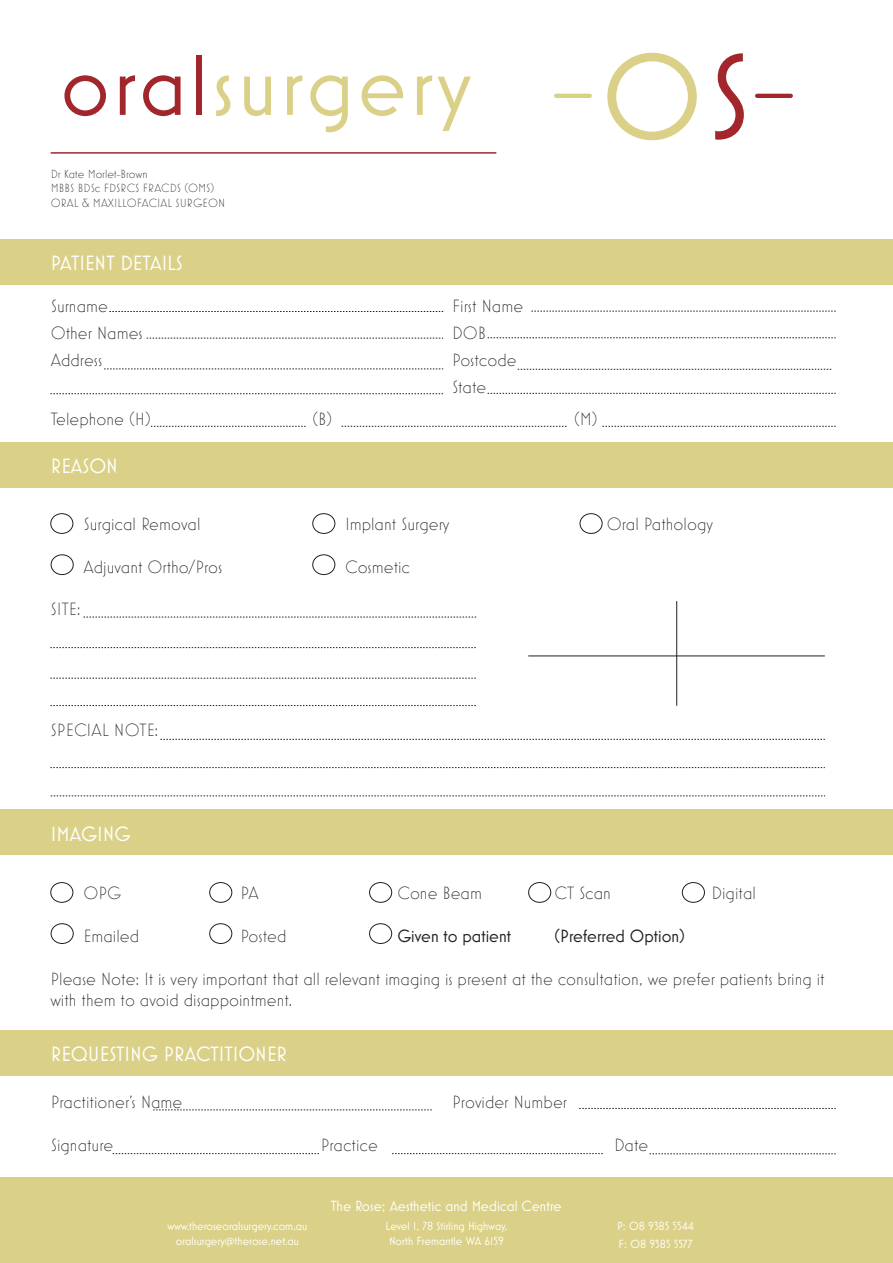
<style>
.page{position:relative;width:893px;height:1263px;background:#fff}
.page>*{position:absolute;margin:0;border:0;box-sizing:border-box;transform-origin:0 0}
.t1{font:21px "Mostra Nuova";color:#fff}
.t2{font:300 18px/27px "Mostra Nuova";color:#231f20}
.t3{font:18px "Mostra Nuova";color:#231f20}
.t4{font:15px "Mostra Nuova";color:#fff}
.t5{font:12px/14.4px "Mostra Nuova";color:#fff;text-align:center}
.t6{font:300 12px/14.4px "Mostra Nuova";color:#231f20}
</style>
<div class="page">
<svg style="left:64px;top:75px;width:42px;height:41px"></svg>
<svg style="left:120px;top:75px;width:15px;height:40px"></svg>
<svg style="left:143px;top:75px;width:38px;height:41px"></svg>
<div style="left:197px;top:55px;width:5px;height:60px;background:#a2272d"></div>
<svg style="left:216px;top:75px;width:14px;height:41px"></svg>
<svg style="left:244px;top:77px;width:27px;height:39px"></svg>
<svg style="left:287px;top:75px;width:15px;height:40px"></svg>
<svg style="left:310px;top:75px;width:38px;height:57px"></svg>
<svg style="left:362px;top:75px;width:41px;height:41px"></svg>
<svg style="left:417px;top:75px;width:15px;height:40px"></svg>
<svg style="left:438px;top:77px;width:33px;height:54px"></svg>
<svg style="left:607px;top:53px;width:90px;height:87px"></svg>
<svg style="left:715px;top:53px;width:29px;height:87px"></svg>
<hr style="left:554px;top:94px;width:38px;height:4px;background:#dbd087;border-radius:2px">
<hr style="left:755px;top:94px;width:38px;height:4px;background:#a2272d;border-radius:2px">
<hr style="left:51px;top:152px;width:445px;height:2px;background:#a2272d">
<div style="left:0;top:239px;width:893px;height:46px;background:#dbd087"></div>
<div style="left:0;top:442px;width:893px;height:46px;background:#dbd087"></div>
<div style="left:0;top:809px;width:893px;height:46px;background:#dbd087"></div>
<div style="left:0;top:1178px;width:893px;height:85px;background:#dbd087"></div>
<div style="left:0;top:1030px;width:893px;height:45px;background:#dbd087"></div>
<svg style="left:151px;top:426px;width:155px;height:1px"></svg>
<svg style="left:342px;top:426px;width:224px;height:1px"></svg>
<svg style="left:602px;top:426px;width:234px;height:1px"></svg>
<svg style="left:109px;top:311px;width:334px;height:1px"></svg>
<svg style="left:531px;top:311px;width:305px;height:1px"></svg>
<svg style="left:488px;top:337px;width:348px;height:1px"></svg>
<svg style="left:104px;top:369px;width:339px;height:1px"></svg>
<svg style="left:147px;top:338px;width:296px;height:1px"></svg>
<svg style="left:50px;top:393px;width:393px;height:1px"></svg>
<svg style="left:488px;top:393px;width:348px;height:1px"></svg>
<svg style="left:518px;top:369px;width:313px;height:1px"></svg>
<div style="left:50px;top:513px;width:23px;height:21px;border:1px solid #231f20;border-radius:50%"></div>
<div style="left:312px;top:513px;width:23px;height:21px;border:1px solid #231f20;border-radius:50%"></div>
<div style="left:580px;top:513px;width:22px;height:21px;border:1px solid #231f20;border-radius:50%"></div>
<div style="left:51px;top:554px;width:23px;height:21px;border:1px solid #231f20;border-radius:50%"></div>
<div style="left:312px;top:554px;width:23px;height:21px;border:1px solid #231f20;border-radius:50%"></div>
<svg style="left:83px;top:617px;width:393px;height:1px"></svg>
<svg style="left:50px;top:647px;width:426px;height:1px"></svg>
<svg style="left:50px;top:678px;width:426px;height:1px"></svg>
<svg style="left:50px;top:705px;width:426px;height:1px"></svg>
<hr style="left:528px;top:656px;width:297px;height:1px;background:#231f20">
<hr style="left:676px;top:601px;width:1px;height:105px;background:#231f20">
<svg style="left:160px;top:739px;width:665px;height:1px"></svg>
<svg style="left:50px;top:767px;width:775px;height:1px"></svg>
<svg style="left:51px;top:796px;width:774px;height:1px"></svg>
<div style="left:528px;top:882px;width:23px;height:21px;border:1px solid #231f20;border-radius:50%"></div>
<div style="left:50px;top:882px;width:23px;height:21px;border:1px solid #231f20;border-radius:50%"></div>
<div style="left:209px;top:882px;width:23px;height:21px;border:1px solid #231f20;border-radius:50%"></div>
<div style="left:51px;top:923px;width:23px;height:21px;border:1px solid #231f20;border-radius:50%"></div>
<div style="left:209px;top:923px;width:23px;height:21px;border:1px solid #231f20;border-radius:50%"></div>
<div style="left:369px;top:882px;width:23px;height:21px;border:1px solid #231f20;border-radius:50%"></div>
<div style="left:369px;top:923px;width:23px;height:21px;border:1px solid #231f20;border-radius:50%"></div>
<div style="left:682px;top:882px;width:23px;height:21px;border:1px solid #231f20;border-radius:50%"></div>
<svg style="left:153px;top:1109px;width:279px;height:1px"></svg>
<svg style="left:113px;top:1153px;width:206px;height:1px"></svg>
<svg style="left:579px;top:1108px;width:257px;height:1px"></svg>
<svg style="left:649px;top:1153px;width:187px;height:1px"></svg>
<svg style="left:392px;top:1153px;width:211px;height:1px"></svg>
<p class="t6" style="left:51px;top:166px;width:176px">Dr Kate Morlet-Brown<br>MBBS BDSc FDSRCS FRACDS (OMS)<br>ORAL &amp; MAXILLOFACIAL SURGEON</p>
<p class="t1" style="left:51px;top:251px;width:134px">PATIENT DETAILS</p>
<p class="t2" style="left:51px;top:292px;width:94px">Surname<br>Other Names<br>Address</p>
<p class="t2" style="left:452px;top:292px;width:73px">First Name<br>DOB<br>Postcode<br>State</p>
<p class="t2" style="left:51px;top:405px;width:101px">Telephone (H)</p>
<p class="t2" style="left:312px;top:405px;width:21px">(B)</p>
<p class="t2" style="left:574px;top:405px;width:25px">(M)</p>
<p class="t1" style="left:51px;top:454px;width:69px">REASON</p>
<p class="t2" style="left:83px;top:510px;width:119px">Surgical Removal</p>
<p class="t2" style="left:83px;top:553px;width:140px">Adjuvant Ortho/Pros</p>
<p class="t2" style="left:50px;top:595px;width:32px">SITE:</p>
<p class="t2" style="left:50px;top:716px;width:110px">SPECIAL NOTE:</p>
<p class="t1" style="left:51px;top:821px;width:81px">IMAGING</p>
<p class="t2" style="left:83px;top:879px;width:39px">OPG</p>
<p class="t2" style="left:83px;top:922px;width:57px">Emailed</p>
<p class="t2" style="left:240px;top:879px;width:20px">PA</p>
<p class="t2" style="left:240px;top:922px;width:48px">Posted</p>
<p class="t2" style="left:345px;top:510px;width:106px">Implant Surgery</p>
<p class="t2" style="left:345px;top:553px;width:67px">Cosmetic</p>
<p class="t2" style="left:607px;top:510px;width:108px">Oral Pathology</p>
<p class="t2" style="left:397px;top:879px;width:86px">Cone Beam</p>
<p class="t3" style="left:397px;top:925px;width:115px">Given to patient</p>
<p class="t2" style="left:554px;top:879px;width:58px">CT Scan</p>
<p class="t3" style="left:554px;top:925px;width:132px">(Preferred Option)</p>
<p class="t2" style="left:711px;top:879px;width:46px">Digital</p>
<p class="t2" style="left:50px;top:967px;width:776px;line-height:21.6px">Please Note: It is very important that all relevant imaging is present at the consultation, we prefer patients bring it with them to avoid disappointment.</p>
<p class="t1" style="left:51px;top:1042px;width:238px">REQUESTING PRACTITIONER</p>
<p class="t2" style="left:51px;top:1088px;width:133px">Practitioner’s Name</p>
<p class="t2" style="left:51px;top:1131px;width:64px">Signature</p>
<p class="t2" style="left:321px;top:1131px;width:59px">Practice</p>
<p class="t2" style="left:452px;top:1088px;width:116px">Provider Number</p>
<p class="t4" style="left:331px;top:1197px;width:232px">The Rose; Aesthetic and Medical Centre</p>
<p class="t2" style="left:614px;top:1131px;width:36px">Date</p>
<p class="t5" style="left:168px;top:1219px;width:141px">www.theroseoralsurgery.com.au oralsurgery@therose.net.au</p>
<p class="t5" style="left:385px;top:1219px;width:124px">Level 1, 78 Stirling Highway,<br>North Fremantle WA 6159</p>
<p class="t5" style="left:617px;top:1217px;width:79px;line-height:18px;text-align:left">P: 08 9385 5544<br>F: 08 9385 5577</p>
</div>
